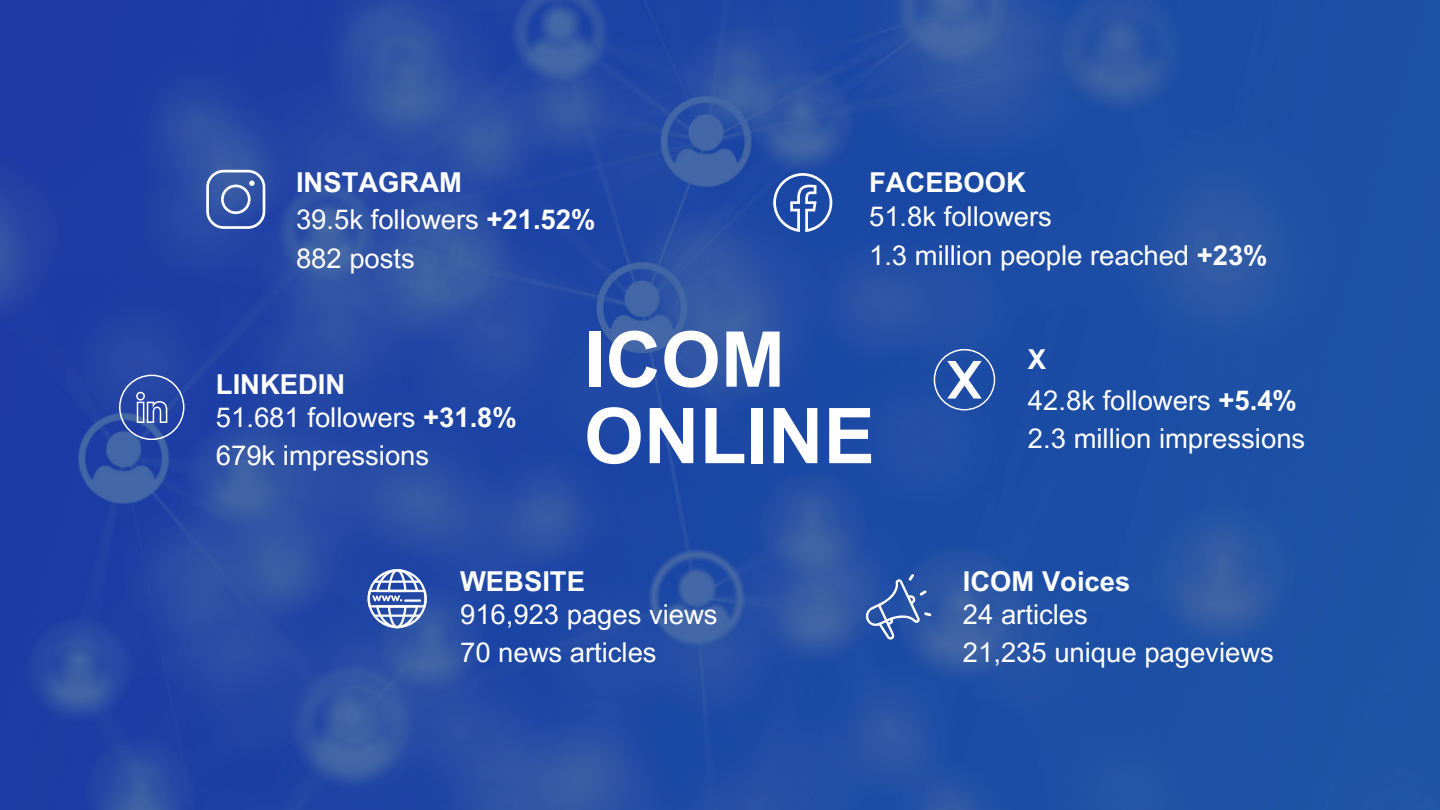
<style>
.page{position:relative;width:1440px;height:810px;background:#fff}
.page>*{position:absolute;margin:0;border:0;box-sizing:border-box;transform-origin:0 0}
.t1{font:700 77px/76.5px "Arial MT Pro";color:#fff}
.t2{font:27.4px "Arial MT Pro";color:#fff}
.t3{font:700 27.4px "Arial MT Pro";color:#fff}
.s1{font-weight:700}
</style>
<div class="page">
<img style="left:0;top:0;width:1440px;height:810px">
<svg style="left:773px;top:173px;width:59px;height:59px"></svg>
<svg style="left:934px;top:349px;width:61px;height:61px"></svg>
<svg style="left:206px;top:170px;width:59px;height:59px"></svg>
<svg style="left:865px;top:574px;width:66px;height:65px;background:#4268b1"></svg>
<svg style="left:368px;top:569px;width:59px;height:59px"></svg>
<svg style="left:119px;top:375px;width:65px;height:65px;background:#4360b1"></svg>
<p class="t3" style="left:296px;top:172px;width:168px">INSTAGRAM</p>
<p class="t2" style="left:296px;top:209px;width:301px">39.5k followers <span class="s1">+21.52%</span></p>
<h1 class="t2" style="left:296px;top:248px;width:120px">882 posts</h1>
<p class="t3" style="left:869px;top:172px;width:158px">FACEBOOK</p>
<h2 class="t2" style="left:869px;top:207px;width:184px">51.8k followers</h2>
<p class="t2" style="left:869px;top:245px;width:400px">1.3 million people reached <span class="s1">+23%</span></p>
<p class="t3" style="left:216px;top:374px;width:131px">LINKEDIN</p>
<p class="t2" style="left:216px;top:407px;width:303px">51.681 followers <span class="s1">+31.8%</span></p>
<p class="t2" style="left:216px;top:445px;width:215px">679k impressions</p>
<p class="t1" style="left:584px;top:331px;width:292px">ICOM<br>ONLINE</p>
<p class="t3" style="left:1028px;top:349px;width:20px">X</p>
<p class="t2" style="left:1028px;top:390px;width:271px">42.8k followers <span class="s1">+5.4%</span></p>
<h2 class="t2" style="left:1028px;top:429px;width:279px">2.3 million impressions</h2>
<p class="t3" style="left:460px;top:571px;width:126px">WEBSITE</p>
<p class="t3" style="left:963px;top:571px;width:169px">ICOM Voices</p>
<p class="t2" style="left:460px;top:604px;width:259px">916,923 pages views</p>
<h2 class="t2" style="left:460px;top:642px;width:198px">70 news articles</h2>
<p class="t2" style="left:963px;top:604px;width:126px">24 articles</p>
<p class="t2" style="left:963px;top:642px;width:312px">21,235 unique pageviews</p>
</div>
